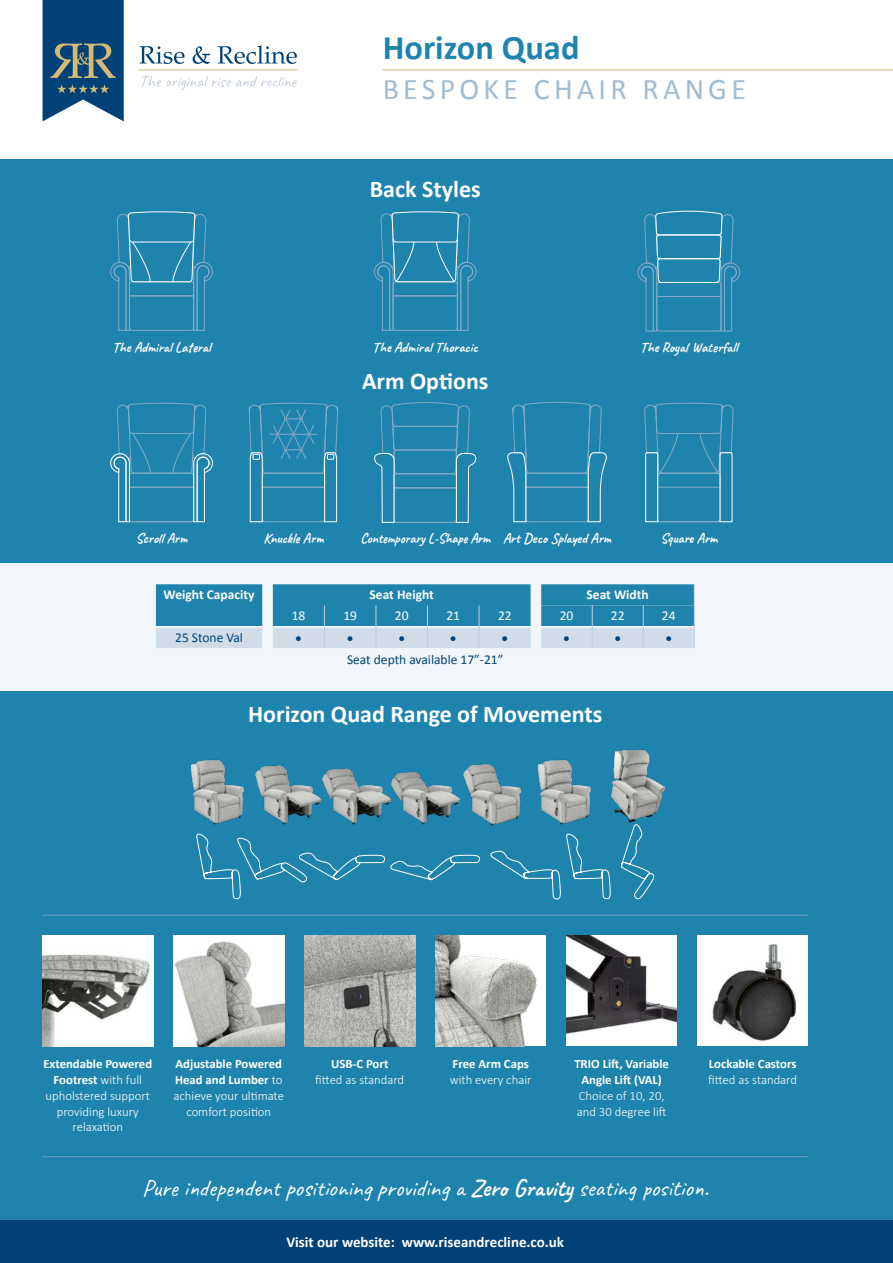
<style>
.page{position:relative;width:893px;height:1263px;background:#fff}
.page>*{position:absolute;margin:0;border:0;box-sizing:border-box;transform-origin:0 0}
.t1{font:700 34.5px "Calibri";color:#1f84ad}
.t2{font:30px "Calibri";letter-spacing:.14em;color:#a1bcd2}
.t3{font:24px "Caveat";color:#fff}
.t4{font:700 24px "Calibri";color:#fff}
.t5{font:700 15px "Calibri";color:#fff}
.t6{font:700 14.25px "Caveat";color:#fff}
.t7{font:13.5px "Calibri";color:#004277}
.t8{font:700 13.5px "Calibri";color:#fff}
.t9{font:13.5px "Calibri";color:#fff}
.t10{font:700 13.5px "Calibri";color:#004277}
.t11{font:300 12.75px/15.8px "Calibri";color:#fff;text-align:center}
.t12{font:700 12.75px/15.8px "Calibri";color:#fff;text-align:center}
.s1{font-weight:700}
</style>
<div class="page">
<div style="left:0;top:691px;width:893px;height:529px;background:#1f84ad"></div>
<hr style="left:43px;top:1156px;width:765px;height:1px;background:#6d9ebe">
<hr style="left:43px;top:915px;width:765px;height:1px;background:#6d9ebe">
<div style="left:0;top:563px;width:893px;height:128px;background:#f2f5f9"></div>
<svg style="left:43px;top:0;width:81px;height:121px;background:#2c5f82"></svg>
<hr style="left:139px;top:70px;width:159px;height:1px;background:#d6b973">
<svg style="left:139px;top:46px;width:45px;height:18px"></svg>
<svg style="left:193px;top:46px;width:17px;height:18px"></svg>
<svg style="left:218px;top:45px;width:79px;height:19px"></svg>
<svg style="left:142px;top:76px;width:155px;height:14px"></svg>
<hr style="left:383px;top:69px;width:510px;height:1px;background:#d5b873">
<div style="left:0;top:1220px;width:893px;height:43px;background:#004277"></div>
<svg style="left:156px;top:584px;width:539px;height:64px;background:#64a7c4"></svg>
<div style="left:0;top:159px;width:893px;height:404px;background:#1f84ad"></div>
<svg style="left:110px;top:402px;width:103px;height:120px"></svg>
<svg style="left:249px;top:402px;width:89px;height:120px"></svg>
<svg style="left:374px;top:402px;width:102px;height:121px"></svg>
<svg style="left:507px;top:401px;width:100px;height:121px"></svg>
<svg style="left:644px;top:402px;width:90px;height:120px"></svg>
<svg style="left:110px;top:211px;width:103px;height:120px"></svg>
<svg style="left:374px;top:211px;width:103px;height:120px"></svg>
<svg style="left:637px;top:210px;width:103px;height:122px"></svg>
<svg style="left:196px;top:827px;width:458px;height:72px"></svg>
<img style="left:190px;top:749px;width:475px;height:78px">
<img style="left:43px;top:935px;width:110px;height:111px">
<img style="left:173px;top:935px;width:111px;height:111px">
<img style="left:304px;top:935px;width:111px;height:111px">
<img style="left:435px;top:935px;width:111px;height:111px">
<img style="left:566px;top:935px;width:111px;height:111px">
<div style="left:697px;top:935px;width:111px;height:111px;background:#fff"></div>
<img style="left:712px;top:944px;width:85px;height:97px">
<h1 class="t1" style="left:383px;top:25px;width:198px">Horizon Quad</h1>
<h2 class="t2" style="left:383px;top:71px;width:365px">BESPOKE CHAIR RANGE</h2>
<p class="t6" style="left:112px;top:338px;width:100px">The Admiral Lateral</p>
<h3 class="t4" style="left:370px;top:174px;width:112px">Back Styles</h3>
<p class="t6" style="left:373px;top:338px;width:107px">The Admiral Thoracic</p>
<h3 class="t4" style="left:362px;top:365px;width:128px">Arm Options</h3>
<p class="t6" style="left:640px;top:338px;width:99px">The Royal Waterfall</p>
<p class="t6" style="left:503px;top:529px;width:110px">Art Deco Splayed Arm</p>
<p class="t6" style="left:136px;top:529px;width:53px">Scroll Arm</p>
<p class="t6" style="left:263px;top:529px;width:62px">Knuckle Arm</p>
<p class="t6" style="left:360px;top:529px;width:131px">Contemporary L-Shape Arm</p>
<p class="t6" style="left:660px;top:529px;width:58px">Square Arm</p>
<p class="t8" style="left:164px;top:586px;width:92px">Weight Capacity</p>
<p class="t8" style="left:370px;top:586px;width:66px">Seat Height</p>
<p class="t8" style="left:587px;top:586px;width:64px">Seat Width</p>
<p class="t9" style="left:292px;top:607px;width:15px">18</p>
<p class="t9" style="left:343px;top:607px;width:15px">19</p>
<p class="t9" style="left:395px;top:607px;width:15px">20</p>
<p class="t9" style="left:446px;top:607px;width:15px">21</p>
<p class="t9" style="left:498px;top:607px;width:15px">22</p>
<p class="t9" style="left:560px;top:607px;width:15px">20</p>
<p class="t9" style="left:611px;top:607px;width:15px">22</p>
<p class="t9" style="left:662px;top:607px;width:15px">24</p>
<p class="t7" style="left:175px;top:629px;width:69px">25 Stone Val</p>
<p class="t10" style="left:295px;top:630px;width:8px">•</p>
<p class="t10" style="left:347px;top:630px;width:8px">•</p>
<p class="t10" style="left:398px;top:630px;width:8px">•</p>
<p class="t10" style="left:450px;top:630px;width:8px">•</p>
<p class="t10" style="left:502px;top:630px;width:8px">•</p>
<p class="t10" style="left:563px;top:630px;width:8px">•</p>
<p class="t10" style="left:614px;top:630px;width:8px">•</p>
<p class="t10" style="left:665px;top:630px;width:8px">•</p>
<p class="t7" style="left:347px;top:651px;width:158px">Seat depth available 17”-21”</p>
<h3 class="t4" style="left:248px;top:699px;width:356px">Horizon Quad Range of Movements</h3>
<p class="t11" style="left:43px;top:1056px;width:110px"><span class="s1">Extendable Powered<br>Footrest</span> with full upholstered support providing luxury relaxation</p>
<p class="t11" style="left:174px;top:1056px;width:112px"><span class="s1">Adjustable Powered<br>Head and Lumber</span> to achieve your ultimate comfort position</p>
<p class="t12" style="left:331px;top:1056px;width:59px">USB-C Port</p>
<p class="t11" style="left:315px;top:1072px;width:90px">fitted as standard</p>
<p class="t12" style="left:452px;top:1056px;width:78px">Free Arm Caps</p>
<p class="t11" style="left:450px;top:1072px;width:83px">with every chair</p>
<p class="t12" style="left:574px;top:1056px;width:96px">TRIO Lift, Variable<br>Angle Lift (VAL)</p>
<p class="t11" style="left:577px;top:1088px;width:91px;text-align:left">Choice of 10, 20, and 30 degree lift</p>
<p class="t12" style="left:709px;top:1056px;width:89px">Lockable Castors</p>
<p class="t11" style="left:708px;top:1072px;width:90px">fitted as standard</p>
<h3 class="t3" style="left:142px;top:1172px;width:568px">Pure independent positioning providing a <span class="s1">Zero Gravity</span> seating position.</h3>
<p class="t5" style="left:286px;top:1233px;width:279px">Visit our website: www.riseandrecline.co.uk</p>
</div>
